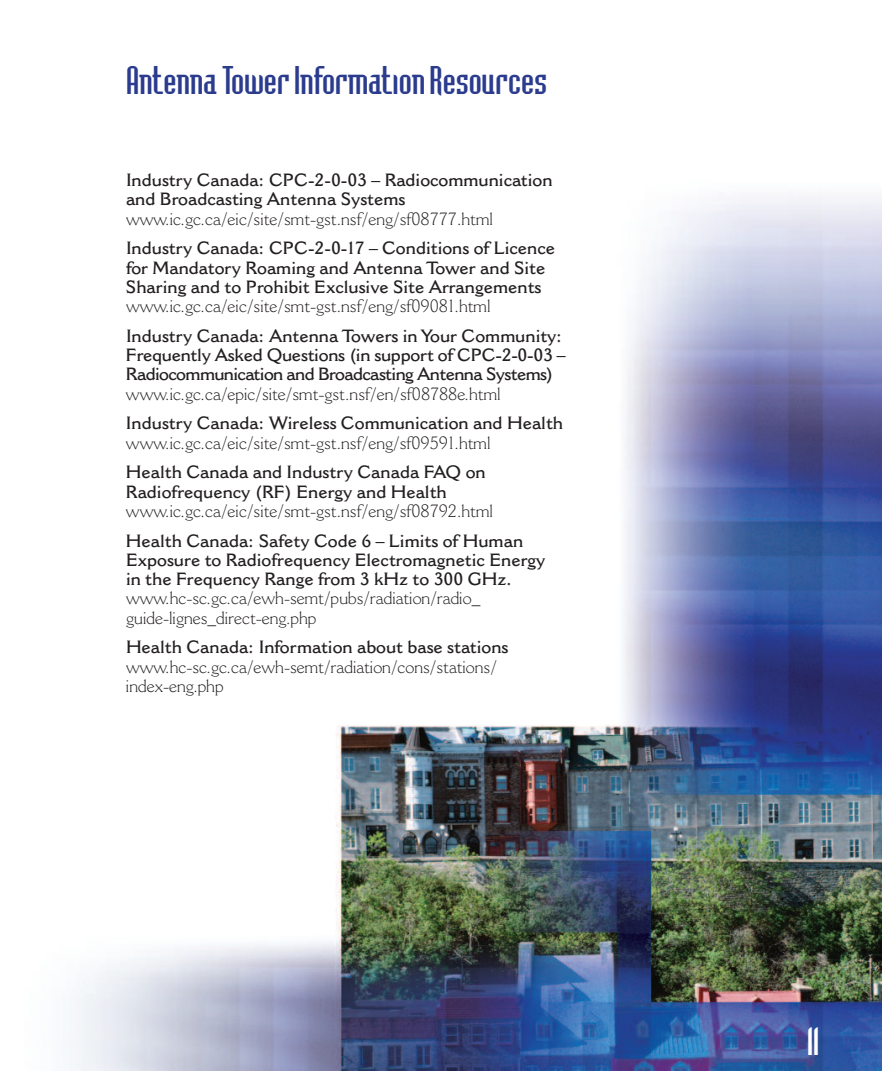
<style>
.page{position:relative;width:882px;height:1071px;background:#fff}
.page>*{position:absolute;margin:0;border:0;box-sizing:border-box;transform-origin:0 0}
.t1{font:42px "Badloc ICG";color:#2b3b8d}
.t2{font:42px "Badloc ICG";color:#fff}
.t3{font:600 17.5px/19.2px "Cantoria";color:#231f20}
.t4{font:300 17.5px/19.2px "Cantoria";color:#231f20}
</style>
<div class="page">
<img style="left:70px;top:197px;width:812px;height:874px">
<h1 class="t1" style="left:126px;top:55px;width:423px">AntennaTowerInformationResources</h1>
<p class="t3" style="left:126px;top:172px;width:428px">Industry Canada: CPC-2-0-03 – Radiocommunication and Broadcasting Antenna Systems</p>
<p class="t4" style="left:126px;top:210px;width:369px">www.ic.gc.ca/eic/site/smt-gst.nsf/eng/sf08777.html</p>
<p class="t3" style="left:126px;top:240px;width:431px">Industry Canada: CPC-2-0-17 – Conditions of Licence for Mandatory Roaming and Antenna Tower and Site<br>Sharing and to Prohibit Exclusive Site Arrangements</p>
<p class="t4" style="left:126px;top:298px;width:366px">www.ic.gc.ca/eic/site/smt-gst.nsf/eng/sf09081.html</p>
<p class="t3" style="left:126px;top:328px;width:441px">Industry Canada: Antenna Towers in Your Community:<br>Frequently Asked Questions (in support of CPC-2-0-03 –<br>Radiocommunication and Broadcasting Antenna Systems)</p>
<p class="t4" style="left:126px;top:385px;width:376px">www.ic.gc.ca/epic/site/smt-gst.nsf/en/sf08788e.html</p>
<p class="t3" style="left:126px;top:415px;width:439px">Industry Canada: Wireless Communication and Health</p>
<p class="t4" style="left:126px;top:434px;width:366px">www.ic.gc.ca/eic/site/smt-gst.nsf/eng/sf09591.html</p>
<p class="t3" style="left:126px;top:464px;width:361px">Health Canada and Industry Canada FAQ on<br>Radiofrequency (RF) Energy and Health</p>
<p class="t4" style="left:126px;top:503px;width:369px">www.ic.gc.ca/eic/site/smt-gst.nsf/eng/sf08792.html</p>
<p class="t3" style="left:126px;top:532px;width:421px">Health Canada: Safety Code 6 – Limits of Human<br>Exposure to Radiofrequency Electromagnetic Energy in the Frequency Range from 3 kHz to 300 GHz.</p>
<p class="t4" style="left:126px;top:590px;width:356px">www.hc-sc.gc.ca/ewh-semt/pubs/radiation/radio_ guide-lignes_direct-eng.php</p>
<p class="t3" style="left:126px;top:639px;width:384px">Health Canada: Information about base stations</p>
<p class="t4" style="left:126px;top:658px;width:372px">www.hc-sc.gc.ca/ewh-semt/radiation/cons/stations/ index-eng.php</p>
<h1 class="t2" style="left:807px;top:1015px;width:13px">11</h1>
</div>
